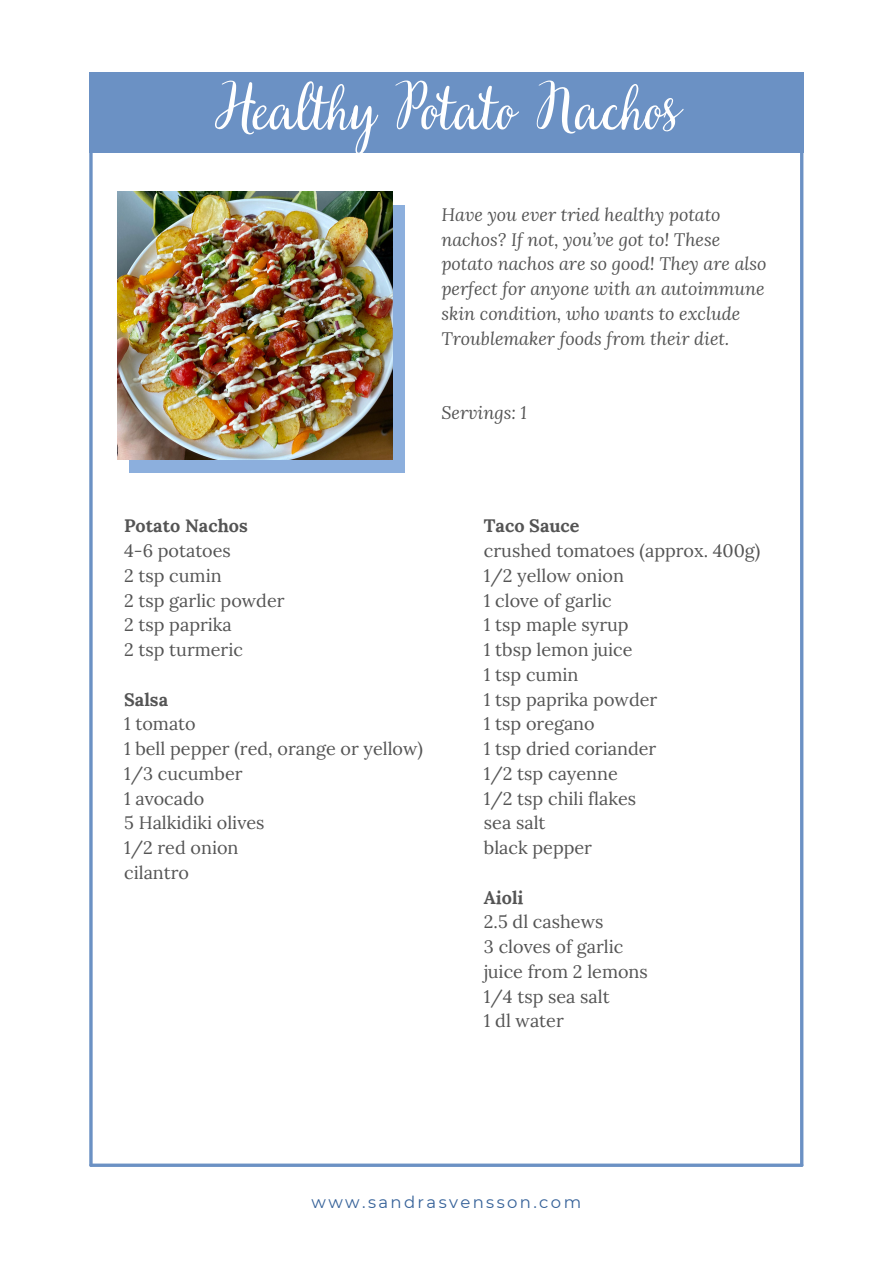
<style>
.page{position:relative;width:893px;height:1264px;background:#fff}
.page>*{position:absolute;margin:0;border:0;box-sizing:border-box;transform-origin:0 0}
.t1{font:60px "Very Berry Pro";color:#fff}
.t2{font:18px "Lora";color:#545454}
.t3{font:700 18px "Lora";color:#545454}
.t4{font:italic 17.85px/24.8px "Lora";color:#545454}
.t5{font:16.5px "Montserrat";letter-spacing:.145em;color:#366299}
</style>
<div class="page">
<div style="left:130px;top:205px;width:274px;height:267px;background:#8cafdd"></div>
<hr style="left:800px;top:113px;width:3px;height:1052px;background:#6b91c4">
<svg style="left:89px;top:153px;width:4px;height:1012px;background:#81a1cc"></svg>
<hr style="left:91px;top:1163px;width:710px;height:3px;background:#6b91c4">
<div style="left:89px;top:72px;width:714px;height:81px;background:#6b91c4"></div>
<img style="left:118px;top:192px;width:274px;height:267px">
<p class="t1" style="left:215px;top:68px;width:464px">Healthy Potato Nachos</p>
<p class="t4" style="left:441px;top:202px;width:327px">Have you ever tried healthy potato nachos? If not, you’ve got to! These potato nachos are so good! They are also perfect for anyone with an autoimmune skin condition, who wants to exclude Troublemaker foods from their diet.</p>
<p class="t4" style="left:441px;top:399px;width:87px">Servings: 1</p>
<p class="t3" style="left:124px;top:514px;width:125px">Potato Nachos</p>
<p class="t2" style="left:124px;top:539px;width:108px">4-6 potatoes</p>
<p class="t2" style="left:124px;top:564px;width:99px">2 tsp cumin</p>
<p class="t2" style="left:124px;top:588px;width:162px">2 tsp garlic powder</p>
<p class="t2" style="left:124px;top:613px;width:109px">2 tsp paprika</p>
<p class="t2" style="left:124px;top:638px;width:120px">2 tsp turmeric</p>
<p class="t3" style="left:124px;top:687px;width:45px">Salsa</p>
<p class="t2" style="left:124px;top:712px;width:73px">1 tomato</p>
<p class="t2" style="left:124px;top:737px;width:300px">1 bell pepper (red, orange or yellow)</p>
<p class="t2" style="left:124px;top:761px;width:120px">1/3 cucumber</p>
<p class="t2" style="left:124px;top:786px;width:82px">1 avocado</p>
<p class="t2" style="left:124px;top:811px;width:142px">5 Halkidiki olives</p>
<p class="t2" style="left:124px;top:836px;width:116px">1/2 red onion</p>
<p class="t2" style="left:124px;top:860px;width:66px">cilantro</p>
<p class="t3" style="left:484px;top:514px;width:97px">Taco Sauce</p>
<p class="t2" style="left:484px;top:539px;width:278px">crushed tomatoes (approx. 400g)</p>
<p class="t2" style="left:484px;top:564px;width:141px">1/2 yellow onion</p>
<p class="t2" style="left:484px;top:588px;width:129px">1 clove of garlic</p>
<p class="t2" style="left:484px;top:613px;width:146px">1 tsp maple syrup</p>
<p class="t2" style="left:484px;top:638px;width:150px">1 tbsp lemon juice</p>
<p class="t2" style="left:484px;top:662px;width:96px">1 tsp cumin</p>
<p class="t2" style="left:484px;top:687px;width:175px">1 tsp paprika powder</p>
<p class="t2" style="left:484px;top:712px;width:112px">1 tsp oregano</p>
<p class="t2" style="left:484px;top:737px;width:174px">1 tsp dried coriander</p>
<p class="t2" style="left:484px;top:761px;width:135px">1/2 tsp cayenne</p>
<p class="t2" style="left:484px;top:786px;width:154px">1/2 tsp chili flakes</p>
<p class="t2" style="left:484px;top:811px;width:63px">sea salt</p>
<p class="t2" style="left:484px;top:836px;width:110px">black pepper</p>
<p class="t3" style="left:484px;top:885px;width:41px">Aioli</p>
<p class="t2" style="left:484px;top:910px;width:121px">2.5 dl cashews</p>
<p class="t2" style="left:484px;top:934px;width:141px">3 cloves of garlic</p>
<p class="t2" style="left:484px;top:959px;width:165px">juice from 2 lemons</p>
<p class="t2" style="left:484px;top:984px;width:127px">1/4 tsp sea salt</p>
<p class="t2" style="left:484px;top:1009px;width:81px">1 dl water</p>
<p class="t5" style="left:311px;top:1191px;width:271px">www.sandrasvensson.com</p>
</div>
